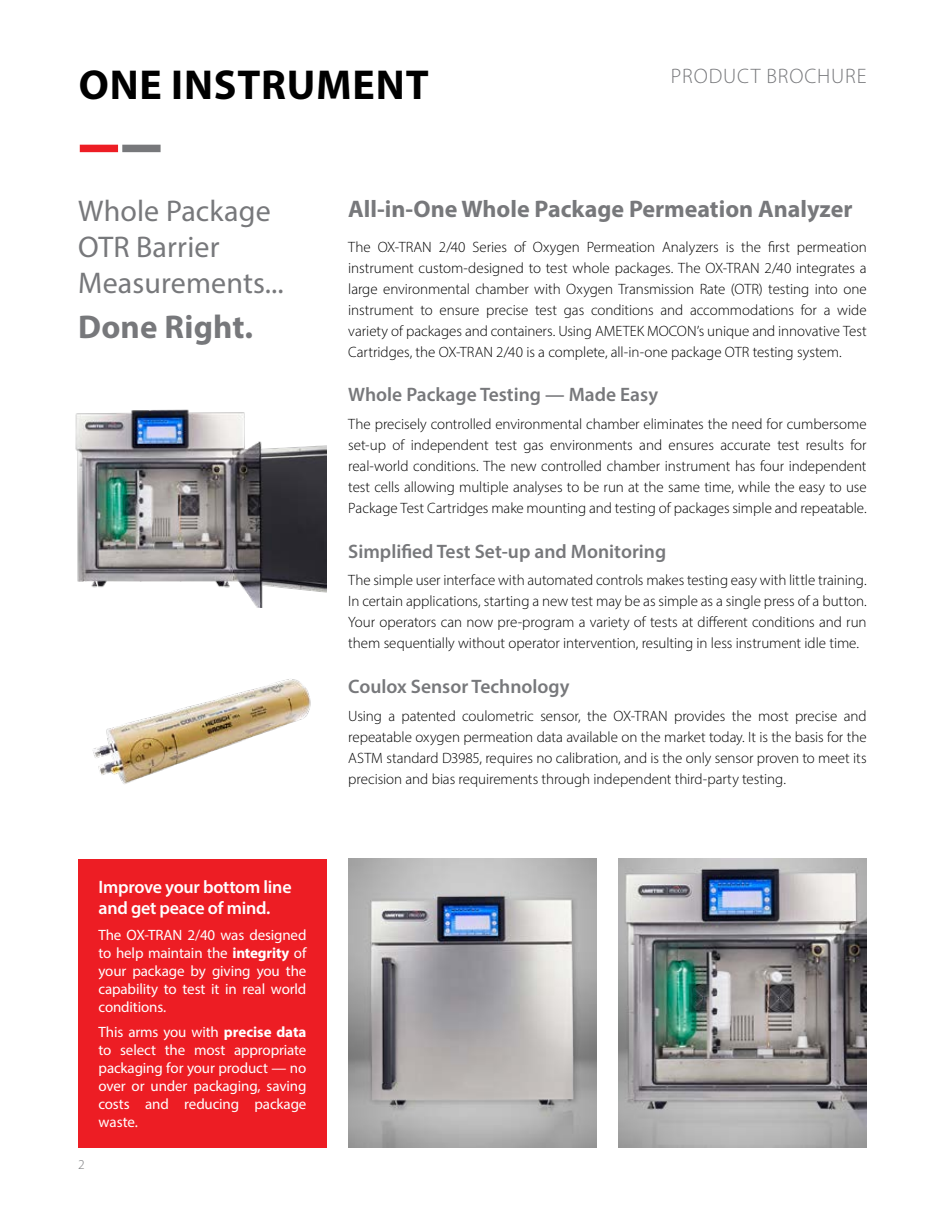
<style>
.page{position:relative;width:945px;height:1215px;background:#fff}
.page>*{position:absolute;margin:0;border:0;box-sizing:border-box;transform-origin:0 0}
.t1{font:700 42px "Myriad Pro";letter-spacing:.02em;color:#000}
.t2{font:700 33px "Myriad Pro";letter-spacing:.005em;color:#77787b}
.t3{font:30px/36px "Myriad Pro";letter-spacing:.005em;color:#77787b}
.t4{font:700 24px "Myriad Pro";color:#77787b}
.t5{font:300 21px "Myriad Pro";letter-spacing:.04em;color:#77787b}
.t6{font:600 19.5px "Myriad Pro";color:#77787b}
.t7{font:600 18px/21px "Myriad Pro";letter-spacing:-.015em;color:#fff}
.t8{font:300 15px/21px "Myriad Pro";letter-spacing:-.005em;color:#000;text-align:justify}
.t9{font:15px/18px "Myriad Pro";letter-spacing:-.01em;color:#fff;text-align:justify}
.t10{font:300 13.5px "Myriad Pro";color:#77787b}
.s1{font-weight:700}
</style>
<div class="page">
<div style="left:78px;top:859px;width:249px;height:288px;background:#ed1d24"></div>
<div style="left:80px;top:145px;width:38px;height:7px;background:#ed1d24"></div>
<div style="left:122px;top:145px;width:39px;height:7px;background:#77787b"></div>
<img style="left:348px;top:859px;width:249px;height:288px">
<img style="left:618px;top:859px;width:249px;height:288px">
<img style="left:75px;top:409px;width:252px;height:198px">
<img style="left:93px;top:679px;width:218px;height:105px">
<h1 class="t1" style="left:79px;top:57px;width:352px">ONE INSTRUMENT</h1>
<h3 class="t5" style="left:671px;top:64px;width:197px">PRODUCT BROCHURE</h3>
<h3 class="t3" style="left:78px;top:192px;width:207px">Whole Package<br>OTR Barrier<br>Measurements...</h3>
<h2 class="t2" style="left:78px;top:305px;width:176px">Done Right.</h2>
<p class="t10" style="left:78px;top:1156px;width:8px">2</p>
<p class="t7" style="left:99px;top:876px;width:195px">Improve your bottom line and get peace of mind.</p>
<p class="t9" style="left:99px;top:926px;width:209px">The OX-TRAN 2/40 was designed to help maintain the <span class="s1">integrity</span> of your package by giving you the capability to test it in real world conditions.</p>
<p class="t9" style="left:99px;top:1023px;width:209px">This arms you with <span class="s1">precise data </span>to select the most appropriate packaging for your product — no over or under packaging, saving costs and reducing package waste.</p>
<h3 class="t4" style="left:348px;top:193px;width:506px">All-in-One Whole Package Permeation Analyzer</h3>
<p class="t8" style="left:348px;top:236px;width:520px">The OX-TRAN 2/40 Series of Oxygen Permeation Analyzers is the first permeation instrument custom-designed to test whole packages. The OX-TRAN 2/40 integrates a large environmental chamber with Oxygen Transmission Rate (OTR) testing into one instrument to ensure precise test gas conditions and accommodations for a wide variety of packages and containers. Using AMETEK MOCON’s unique and innovative Test Cartridges, the OX-TRAN 2/40 is a complete, all-in-one package OTR testing system.</p>
<h3 class="t6" style="left:348px;top:382px;width:311px">Whole Package Testing — Made Easy</h3>
<p class="t8" style="left:348px;top:413px;width:520px">The precisely controlled environmental chamber eliminates the need for cumbersome set-up of independent test gas environments and ensures accurate test results for real-world conditions. The new controlled chamber instrument has four independent test cells allowing multiple analyses to be run at the same time, while the easy to use Package Test Cartridges make mounting and testing of packages simple and repeatable.</p>
<h3 class="t6" style="left:348px;top:539px;width:319px">Simplified Test Set-up and Monitoring</h3>
<p class="t8" style="left:348px;top:570px;width:520px">The simple user interface with automated controls makes testing easy with little training.<br>In certain applications, starting a new test may be as simple as a single press of a button.<br>Your operators can now pre-program a variety of tests at different conditions and run them sequentially without operator intervention, resulting in less instrument idle time.</p>
<h3 class="t6" style="left:348px;top:674px;width:223px">Coulox Sensor Technology</h3>
<p class="t8" style="left:348px;top:705px;width:520px">Using a patented coulometric sensor, the OX-TRAN provides the most precise and repeatable oxygen permeation data available on the market today. It is the basis for the ASTM standard D3985, requires no calibration, and is the only sensor proven to meet its precision and bias requirements through independent third-party testing.</p>
</div>
